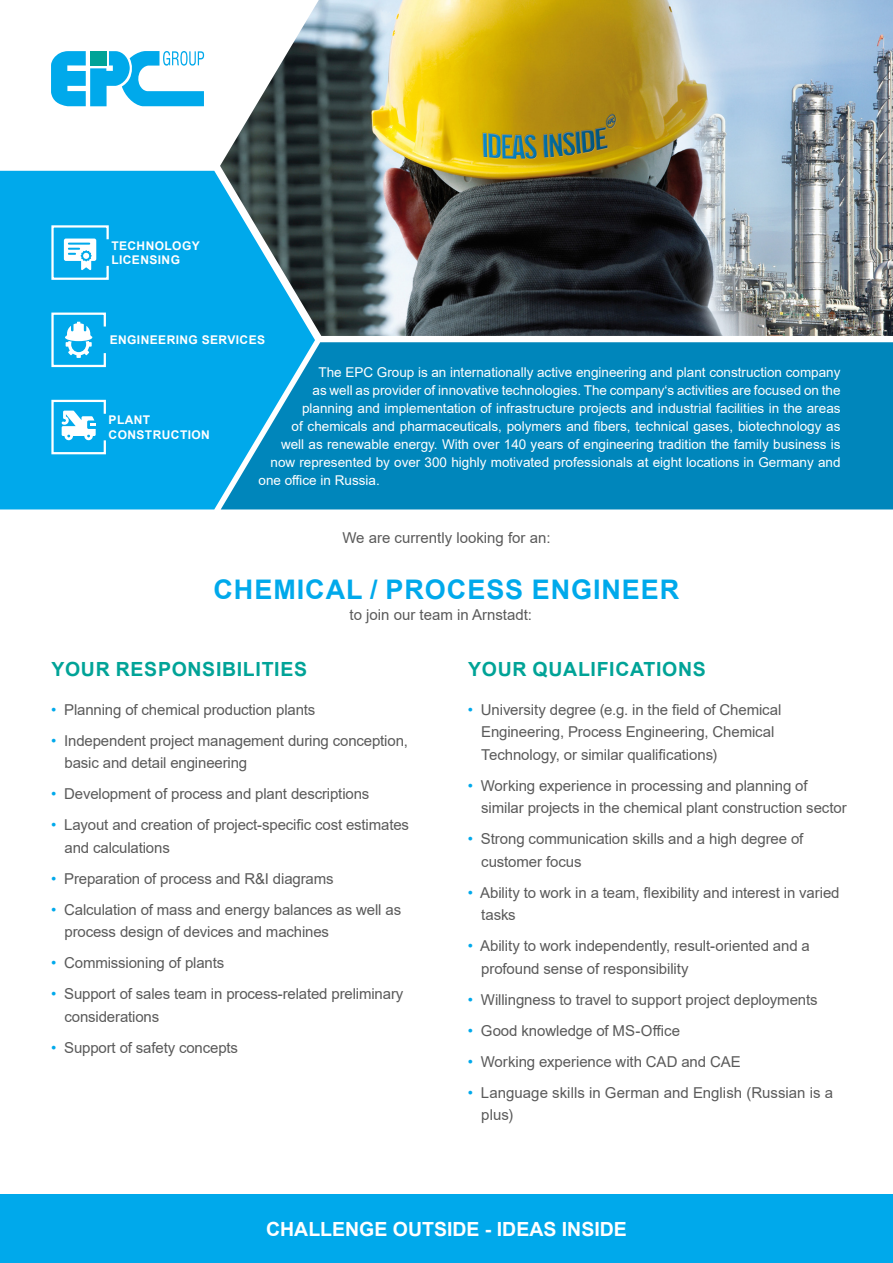
<style>
.page{position:relative;width:893px;height:1263px;background:#fff}
.page>*{position:absolute;margin:0;border:0;box-sizing:border-box;transform-origin:0 0}
.t1{font:700 27px "Arial";letter-spacing:.035em;color:#00a9eb}
.t2{font:700 19.5px "Arial";letter-spacing:.035em;color:#00a397}
.t3{font:700 19.5px "Arial";color:#fff}
.t4{font:15px/22.5px "Arial";letter-spacing:-.01em;color:#5a5a5a}
.t5{font:13.5px "Arial";color:#fff}
.t6{font:700 12px "Arial";letter-spacing:.035em;color:#fff}
.s1{color:#00a9eb}
</style>
<div class="page">
<div style="left:0;top:171px;width:315px;height:338px;background:#00a9eb"></div>
<svg style="left:221px;top:342px;width:672px;height:167px;background:#038abf"></svg>
<svg style="left:51px;top:51px;width:153px;height:55px"></svg>
<svg style="left:50px;top:224px;width:60px;height:57px"></svg>
<svg style="left:50px;top:311px;width:57px;height:57px"></svg>
<svg style="left:50px;top:399px;width:57px;height:56px"></svg>
<div style="left:0;top:1195px;width:893px;height:68px;background:#00a9eb"></div>
<img style="left:220px;top:0;width:673px;height:336px">
<p class="t6" style="left:111px;top:237px;width:90px">TECHNOLOGY</p>
<p class="t6" style="left:111px;top:251px;width:70px">LICENSING</p>
<p class="t6" style="left:110px;top:331px;width:157px">ENGINEERING SERVICES</p>
<p class="t6" style="left:109px;top:412px;width:43px">PLANT</p>
<p class="t6" style="left:109px;top:426px;width:103px">CONSTRUCTION</p>
<p class="t5" style="left:319px;top:363px;width:523px">The EPC Group is an internationally active engineering and plant construction company</p>
<p class="t5" style="left:313px;top:381px;width:529px">as well as provider of innovative technologies. The company‘s activities are focused on the</p>
<p class="t5" style="left:302px;top:399px;width:540px">planning and implementation of infrastructure projects and industrial facilities in the areas</p>
<p class="t5" style="left:292px;top:417px;width:550px">of chemicals and pharmaceuticals, polymers and fibers, technical gases, biotechnology as</p>
<p class="t5" style="left:281px;top:435px;width:561px">well as renewable energy. With over 140 years of engineering tradition the family business is</p>
<p class="t5" style="left:271px;top:453px;width:571px">now represented by over 300 highly motivated professionals at eight locations in Germany and</p>
<p class="t5" style="left:259px;top:471px;width:123px">one office in Russia.</p>
<p class="t4" style="left:342px;top:526px;width:210px">We are currently looking for an:</p>
<p class="t1" style="left:213px;top:571px;width:467px">CHEMICAL / PROCESS ENGINEER</p>
<p class="t4" style="left:349px;top:603px;width:184px">to join our team in Arnstadt:</p>
<p class="t2" style="left:51px;top:656px;width:257px">YOUR RESPONSIBILITIES</p>
<p class="t4" style="left:51px;top:698px;width:266px"><span class="s1">•</span> Planning of chemical production plants</p>
<p class="t4" style="left:65px;top:729px;width:345px;text-indent:-14px"><span class="s1">•</span> Independent project management during conception, basic and detail engineering</p>
<p class="t4" style="left:51px;top:783px;width:320px"><span class="s1">•</span> Development of process and plant descriptions</p>
<p class="t4" style="left:65px;top:814px;width:346px;text-indent:-14px"><span class="s1">•</span> Layout and creation of project-specific cost estimates and calculations</p>
<p class="t4" style="left:51px;top:867px;width:284px"><span class="s1">•</span> Preparation of process and R&amp;I diagrams</p>
<p class="t4" style="left:65px;top:898px;width:338px;text-indent:-14px"><span class="s1">•</span> Calculation of mass and energy balances as well as process design of devices and machines</p>
<p class="t4" style="left:51px;top:952px;width:175px"><span class="s1">•</span> Commissioning of plants</p>
<p class="t4" style="left:65px;top:983px;width:340px;text-indent:-14px"><span class="s1">•</span> Support of sales team in process-related preliminary considerations</p>
<p class="t4" style="left:51px;top:1036px;width:188px"><span class="s1">•</span> Support of safety concepts</p>
<p class="t2" style="left:468px;top:656px;width:239px">YOUR QUALIFICATIONS</p>
<p class="t4" style="left:481px;top:698px;width:302px;text-indent:-14px"><span class="s1">•</span> University degree (e.g. in the field of Chemical<br>Engineering, Process Engineering, Chemical<br>Technology, or similar qualifications)</p>
<p class="t4" style="left:481px;top:774px;width:367px;text-indent:-14px"><span class="s1">•</span> Working experience in processing and planning of similar projects in the chemical plant construction sector</p>
<p class="t4" style="left:481px;top:828px;width:324px;text-indent:-14px"><span class="s1">•</span> Strong communication skills and a high degree of customer focus</p>
<p class="t4" style="left:481px;top:881px;width:360px;text-indent:-14px"><span class="s1">•</span> Ability to work in a team, flexibility and interest in varied tasks</p>
<p class="t4" style="left:481px;top:935px;width:330px;text-indent:-14px"><span class="s1">•</span> Ability to work independently, result-oriented and a profound sense of responsibility</p>
<p class="t4" style="left:468px;top:988px;width:351px"><span class="s1">•</span> Willingness to travel to support project deployments</p>
<p class="t4" style="left:468px;top:1019px;width:214px"><span class="s1">•</span> Good knowledge of MS-Office</p>
<p class="t4" style="left:468px;top:1050px;width:275px"><span class="s1">•</span> Working experience with CAD and CAE</p>
<p class="t4" style="left:481px;top:1081px;width:353px;text-indent:-14px"><span class="s1">•</span> Language skills in German and English (Russian is a plus)</p>
<p class="t3" style="left:266px;top:1216px;width:362px">CHALLENGE OUTSIDE - IDEAS INSIDE</p>
</div>
